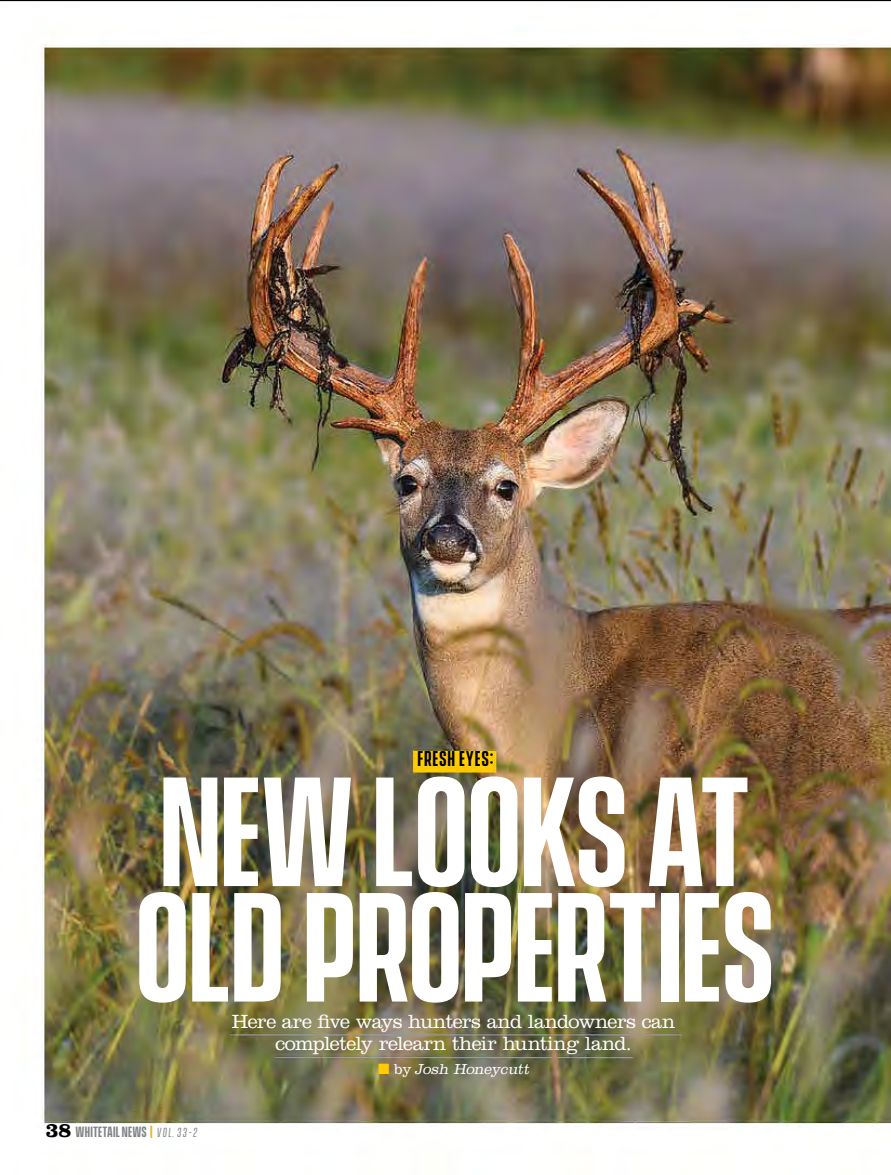
<style>
.page{position:relative;width:891px;height:1175px;background:#fff}
.page>*{position:absolute;margin:0;border:0;box-sizing:border-box;transform-origin:0 0}
.t1{font:600 141.45px/115.5px "Vanguard CF";letter-spacing:-.02em;color:#fff}
.t2{font:300 19.8px/22.6px "Clarendon LT Std";letter-spacing:-.03em;color:#fff;text-align:center}
.t3{font:600 19.5px "Vanguard CF";letter-spacing:.04em;color:#000}
.t4{font:italic 300 15px "Clarendon LT Std";color:#fff}
.t5{font:600 13.5px "Vanguard CF";letter-spacing:.015em;color:#808285}
.s1{font-family:"Clarendon LT Std";font-weight:700;font-size:21px;color:#000}
.s2{color:#e3b423}
.s3{font-weight:400;font-size:12px}
.s4{color:#ffcb05}
.s5{font-style:normal}
</style>
<div class="page">
<img style="left:0;top:1px;width:891px;height:1126px">
<p class="t3" style="left:417px;top:747px;width:77px">FRESH EYES:</p>
<h1 class="t1" style="left:135px;top:778px;width:642px">NEW LOOKS AT<br>OLD PROPERTIES</h1>
<p class="t5" style="left:46px;top:1123px;width:154px"><span class="s1">38</span> WHITETAIL NEWS <span class="s2">|</span> <span class="s3">Vol. 33-2</span></p>
<p class="t2" style="left:232px;top:1009px;width:445px">Here are five ways hunters and landowners can completely relearn their hunting land.</p>
<p class="t4" style="left:378px;top:1060px;width:155px"><span class="s4">■</span> <span class="s5">b y</span> Josh Honeycutt</p>
</div>
